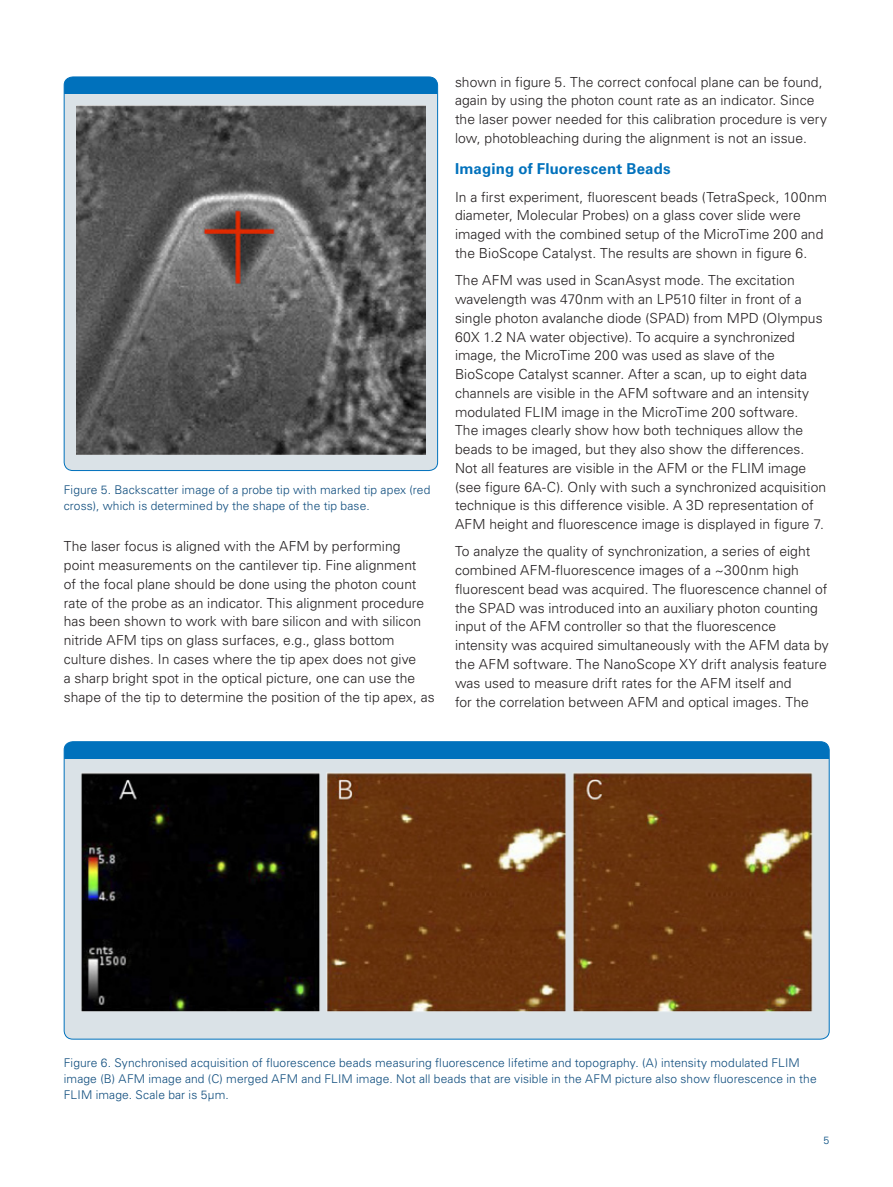
<style>
.page{position:relative;width:893px;height:1187px;background:#fff}
.page>*{position:absolute;margin:0;border:0;box-sizing:border-box;transform-origin:0 0}
.application_body{font:700 15px "Univers LT Std";letter-spacing:.015em;color:#0071bc}
.application_body-2{font:300 13.8px/18.8px "Univers LT Std";color:#231f20}
.application_legend{font:300 12px/15.8px "Univers LT Std";letter-spacing:.01em;color:#0e4c7d}
.application_legend-2{font:300 10.5px "Univers LT Std";color:#004a7f}
</style>
<div class="page">
<div style="left:64px;top:77px;width:374px;height:393px;background:#dae2e7;border-radius:9px"></div>
<div style="left:64px;top:77px;width:374px;height:17px;background:#0071bc"></div>
<div style="left:64px;top:77px;width:374px;height:394px;border:1px solid #0071bc;border-radius:9px"></div>
<div style="left:64px;top:741px;width:765px;height:298px;background:#dae2e7;border-radius:9px"></div>
<div style="left:64px;top:741px;width:765px;height:17px;background:#0071bc"></div>
<img style="left:77px;top:105px;width:348px;height:349px">
<img style="left:81px;top:772px;width:732px;height:240px">
<p class="application_legend" style="left:64px;top:482px;width:368px">Figure 5. Backscatter image of a probe tip with marked tip apex (red cross), which is determined by the shape of the tip base.</p>
<p class="application_body-2" style="left:64px;top:537px;width:372px">The laser focus is aligned with the AFM by performing point measurements on the cantilever tip. Fine alignment<br>of the focal plane should be done using the photon count rate of the probe as an indicator. This alignment procedure has been shown to work with bare silicon and with silicon nitride AFM tips on glass surfaces, e.g., glass bottom culture dishes. In cases where the tip apex does not give<br>a sharp bright spot in the optical picture, one can use the shape of the tip to determine the position of the tip apex, as</p>
<p class="application_body-2" style="left:455px;top:72px;width:373px">shown in figure 5. The correct confocal plane can be found, again by using the photon count rate as an indicator. Since the laser power needed for this calibration procedure is very low, photobleaching during the alignment is not an issue.</p>
<p class="application_body" style="left:455px;top:160px;width:217px">Imaging of Fluorescent Beads</p>
<p class="application_body-2" style="left:455px;top:187px;width:374px">In a first experiment, fluorescent beads (TetraSpeck, 100nm diameter, Molecular Probes) on a glass cover slide were imaged with the combined setup of the MicroTime 200 and the BioScope Catalyst. The results are shown in figure 6.</p>
<p class="application_body-2" style="left:455px;top:271px;width:373px">The AFM was used in ScanAsyst mode. The excitation wavelength was 470nm with an LP510 filter in front of a single photon avalanche diode (SPAD) from MPD (Olympus 60X 1.2 NA water objective). To acquire a synchronized image, the MicroTime 200 was used as slave of the BioScope Catalyst scanner. After a scan, up to eight data channels are visible in the AFM software and an intensity modulated FLIM image in the MicroTime 200 software.<br>The images clearly show how both techniques allow the beads to be imaged, but they also show the differences.<br>Not all features are visible in the AFM or the FLIM image (see figure 6A-C). Only with such a synchronized acquisition technique is this difference visible. A 3D representation of AFM height and fluorescence image is displayed in figure 7.</p>
<p class="application_body-2" style="left:455px;top:542px;width:375px">To analyze the quality of synchronization, a series of eight combined AFM-fluorescence images of a ~300nm high fluorescent bead was acquired. The fluorescence channel of the SPAD was introduced into an auxiliary photon counting input of the AFM controller so that the fluorescence intensity was acquired simultaneously with the AFM data by the AFM software. The NanoScope XY drift analysis feature was used to measure drift rates for the AFM itself and<br>for the correlation between AFM and optical images. The</p>
<p class="application_legend" style="left:64px;top:1054px;width:754px">Figure 6. Synchronised acquisition of fluorescence beads measuring fluorescence lifetime and topography. (A) intensity modulated FLIM image (B) AFM image and (C) merged AFM and FLIM image. Not all beads that are visible in the AFM picture also show fluorescence in the<br>FLIM image. Scale bar is 5µm.</p>
<p class="application_legend-2" style="left:824px;top:1133px;width:7px">5</p>
</div>
